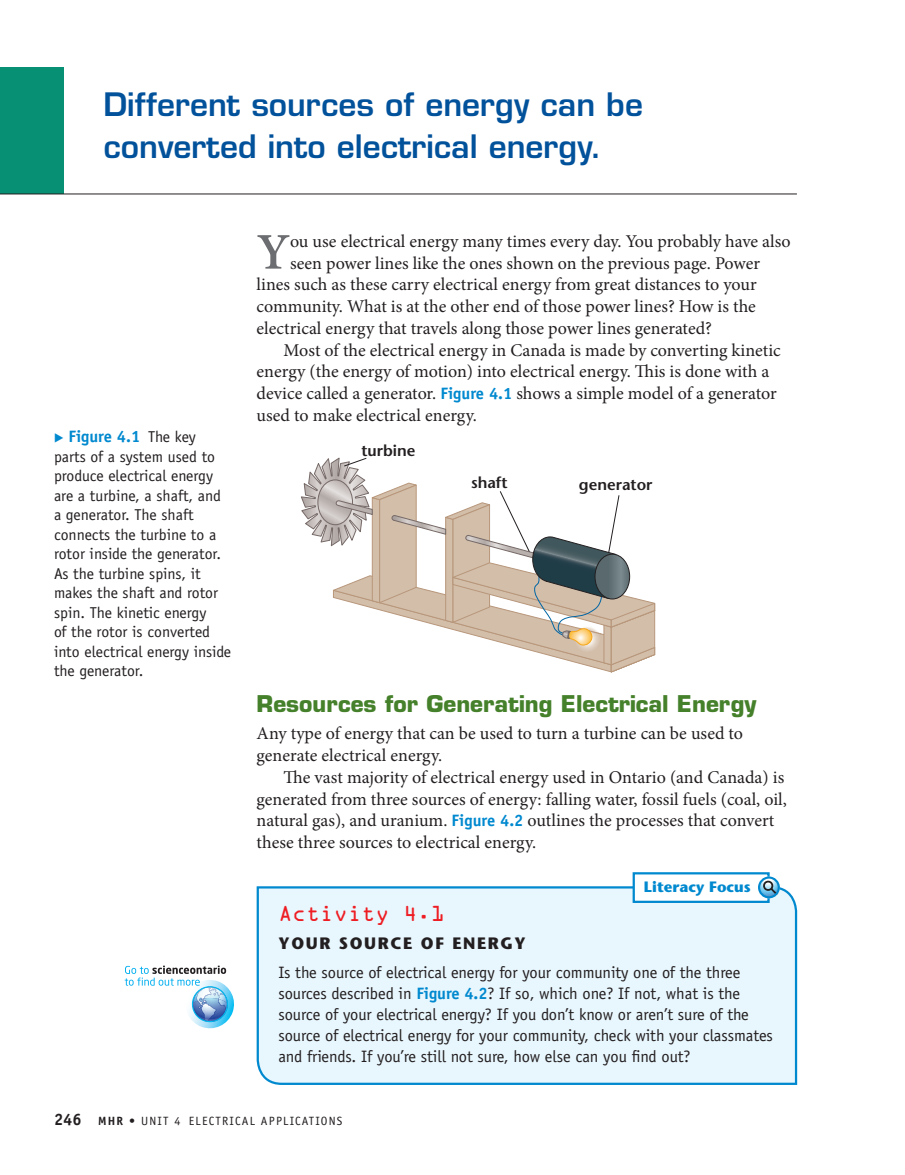
<style>
.page{position:relative;width:905px;height:1175px;background:#fff}
.page>*{position:absolute;margin:0;border:0;box-sizing:border-box;transform-origin:0 0}
.t1{font:600 51.45px "Minion Pro";color:#6c6d70}
.t2{font:600 31.5px/42px "Eurostile";color:#01519b}
.t3{font:700 22.5px "Eurostile";color:#45802a}
.t4{font:19.5px "OCRA";letter-spacing:-.01em;color:#ee1d23}
.t5{font:18px "Minion Pro";color:#231f20}
.t6{font:16.5px/21px "Officina Sans";letter-spacing:-.005em;color:#231f20}
.t7{font:700 16.5px "Officina Sans";color:#0089cf}
.t8{font:15.75px/19.5px "Officina Sans";color:#231f20}
.t9{font:600 15.75px "Stone Sans";color:#231f20}
.t10{font:700 15px "Stone Sans";color:#0089cf}
.t11{font:12px "Officina Sans";letter-spacing:.1em;color:#231f20}
.s1{font-family:"European Pi Three";font-weight:400;font-size:12px}
.s2{font-weight:400;font-size:15.75px;color:#231f20}
.s3{font-family:"Officina Sans";font-weight:700;font-size:16.5px;color:#0089cf}
.s4{font-family:"Stone Sans";font-weight:700}
.s5{font-weight:700;color:#0089cf}
.s6{font-weight:700;font-size:16.5px}
.s7{font-weight:700}
</style>
<div class="page">
<div style="left:0;top:68px;width:63px;height:126px;background:#089075"></div>
<hr style="left:0;top:194px;width:796px;height:1px;background:#231f20">
<svg style="left:301px;top:457px;width:354px;height:216px"></svg>
<svg style="left:595px;top:554px;width:34px;height:45px"></svg>
<div style="left:594px;top:554px;width:36px;height:45px;border:1px solid #231f20;border-radius:50%"></div>
<div style="left:256px;top:885px;width:542px;height:200px;background:#e8f6fd"></div>
<div style="left:633px;top:873px;width:135px;height:28px;background:#fff"></div>
<div style="left:632px;top:872px;width:137px;height:31px;border:2px solid #0089cf"></div>
<svg style="left:761px;top:878px;width:18px;height:19px"></svg>
<div style="left:758px;top:876px;width:21px;height:22px;border:2px solid #0089cf;border-radius:50%"></div>
<svg style="left:125px;top:965px;width:109px;height:64px"></svg>
<p class="t2" style="left:104px;top:86px;width:541px">Different sources of energy can be converted into electrical energy.</p>
<p class="t7" style="left:54px;top:430px;width:143px"><span class="s1">-</span> Figure 4.1 <span class="s2">The key</span></p>
<p class="t8" style="left:54px;top:448px;width:179px">parts of a system used to produce electrical energy are a turbine, a shaft, and a generator. The shaft connects the turbine to a rotor inside the generator.<br>As the turbine spins, it makes the shaft and rotor spin. The kinetic energy<br>of the rotor is converted into electrical energy inside the generator.</p>
<p class="t1" style="left:256px;top:232px;width:35px">Y</p>
<p class="t5" style="left:290px;top:234px;width:502px">ou use electrical energy many times every day. You probably have also</p>
<p class="t5" style="left:290px;top:256px;width:471px">seen power lines like the ones shown on the previous page. Power</p>
<p class="t5" style="left:256px;top:277px;width:501px">lines such as these carry electrical energy from great distances to your</p>
<p class="t5" style="left:256px;top:299px;width:500px">community. What is at the other end of those power lines? How is the</p>
<p class="t5" style="left:256px;top:321px;width:457px">electrical energy that travels along those power lines generated?</p>
<p class="t5" style="left:283px;top:343px;width:498px">Most of the electrical energy in Canada is made by converting kinetic</p>
<p class="t5" style="left:256px;top:364px;width:514px">energy (the energy of motion) into electrical energy. This is done with a</p>
<p class="t5" style="left:256px;top:386px;width:521px">device called a generator. <span class="s3">Figure 4.1</span> shows a simple model of a generator</p>
<p class="t5" style="left:256px;top:408px;width:222px">used to make electrical energy.</p>
<p class="t9" style="left:361px;top:445px;width:56px">turbine</p>
<p class="t9" style="left:471px;top:476px;width:38px">shaft</p>
<p class="t9" style="left:579px;top:478px;width:75px">generator</p>
<p class="t3" style="left:256px;top:694px;width:501px">Resources for Generating Electrical Energy</p>
<p class="t5" style="left:256px;top:726px;width:488px">Any type of energy that can be used to turn a turbine can be used to</p>
<p class="t5" style="left:256px;top:748px;width:187px">generate electrical energy.</p>
<p class="t5" style="left:284px;top:770px;width:502px">The vast majority of electrical energy used in Ontario (and Canada) is</p>
<p class="t5" style="left:256px;top:791px;width:531px">generated from three sources of energy: falling water, fossil fuels (coal, oil,</p>
<p class="t5" style="left:256px;top:813px;width:519px">natural gas), and uranium. <span class="s3">Figure 4.2</span> outlines the processes that convert</p>
<p class="t5" style="left:256px;top:835px;width:281px">these three sources to electrical energy.</p>
<p class="t10" style="left:644px;top:881px;width:108px">Literacy Focus</p>
<p class="t4" style="left:278px;top:907px;width:168px">Activity 4.1</p>
<p class="t6" style="left:278px;top:930px;width:463px;line-height:28.5px"><span class="s4">YOUR SOURCE OF ENERGY<br></span>Is the source of electrical energy for your community one of the three</p>
<p class="t6" style="left:278px;top:984px;width:496px">sources described in <span class="s5">Figure 4.2</span>? If so, which one? If not, what is the source of your electrical energy? If you don’t know or aren’t sure of the source of electrical energy for your community, check with your classmates and friends. If you’re still not sure, how else can you find out?</p>
<p class="t11" style="left:54px;top:1116px;width:290px"><span class="s6">246</span> <span class="s7">MHR •</span> UNIT 4 ELECTRICAL APPLICATIONS</p>
</div>
